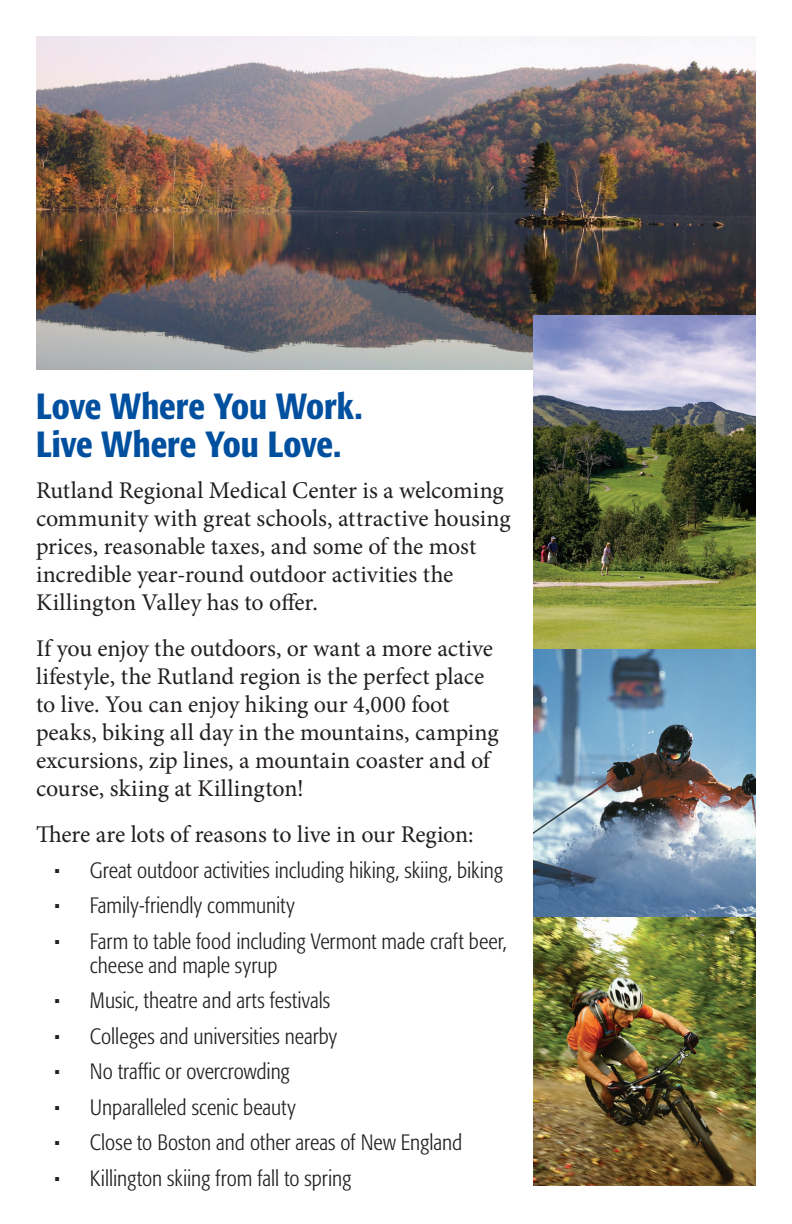
<style>
.page{position:relative;width:792px;height:1224px;background:#fff}
.page>*{position:absolute;margin:0;border:0;box-sizing:border-box;transform-origin:0 0}
.t1{font:500 condensed 36px/38px "Formata";letter-spacing:-.005em;color:#01509f}
.t2{font:24px/28px "Minion Pro";color:#231f20}
.t3{font:300 condensed 22px/24px "Formata";color:#231f20}
</style>
<div class="page">
<img style="left:36px;top:36px;width:720px;height:334px">
<img style="left:534px;top:316px;width:222px;height:869px">
<h1 class="t1" style="left:36px;top:387px;width:328px">Love Where You Work.<br>Live Where You Love.</h1>
<p class="t2" style="left:36px;top:477px;width:476px">Rutland Regional Medical Center is a welcoming community with great schools, attractive housing prices, reasonable taxes, and some of the most incredible year-round outdoor activities the Killington Valley has to offer.</p>
<p class="t2" style="left:36px;top:635px;width:464px">If you enjoy the outdoors, or want a more active lifestyle, the Rutland region is the perfect place to live. You can enjoy hiking our 4,000 foot peaks, biking all day in the mountains, camping excursions, zip lines, a mountain coaster and of course, skiing at Killington!</p>
<p class="t2" style="left:36px;top:821px;width:439px">There are lots of reasons to live in our Region:</p>
<p class="t3" style="left:54px;top:858px;width:450px">• Great outdoor activities including hiking, skiing, biking</p>
<p class="t3" style="left:54px;top:893px;width:242px">• Family-friendly community</p>
<p class="t3" style="left:90px;top:929px;width:418px;text-indent:-36px">• Farm to table food including Vermont made craft beer, cheese and maple syrup</p>
<p class="t3" style="left:54px;top:988px;width:278px">• Music, theatre and arts festivals</p>
<p class="t3" style="left:54px;top:1024px;width:285px">• Colleges and universities nearby</p>
<p class="t3" style="left:54px;top:1059px;width:237px">• No traffic or overcrowding</p>
<p class="t3" style="left:54px;top:1095px;width:243px">• Unparalleled scenic beauty</p>
<p class="t3" style="left:54px;top:1131px;width:410px">• Close to Boston and other areas of New England</p>
<p class="t3" style="left:54px;top:1166px;width:299px">• Killington skiing from fall to spring</p>
</div>
